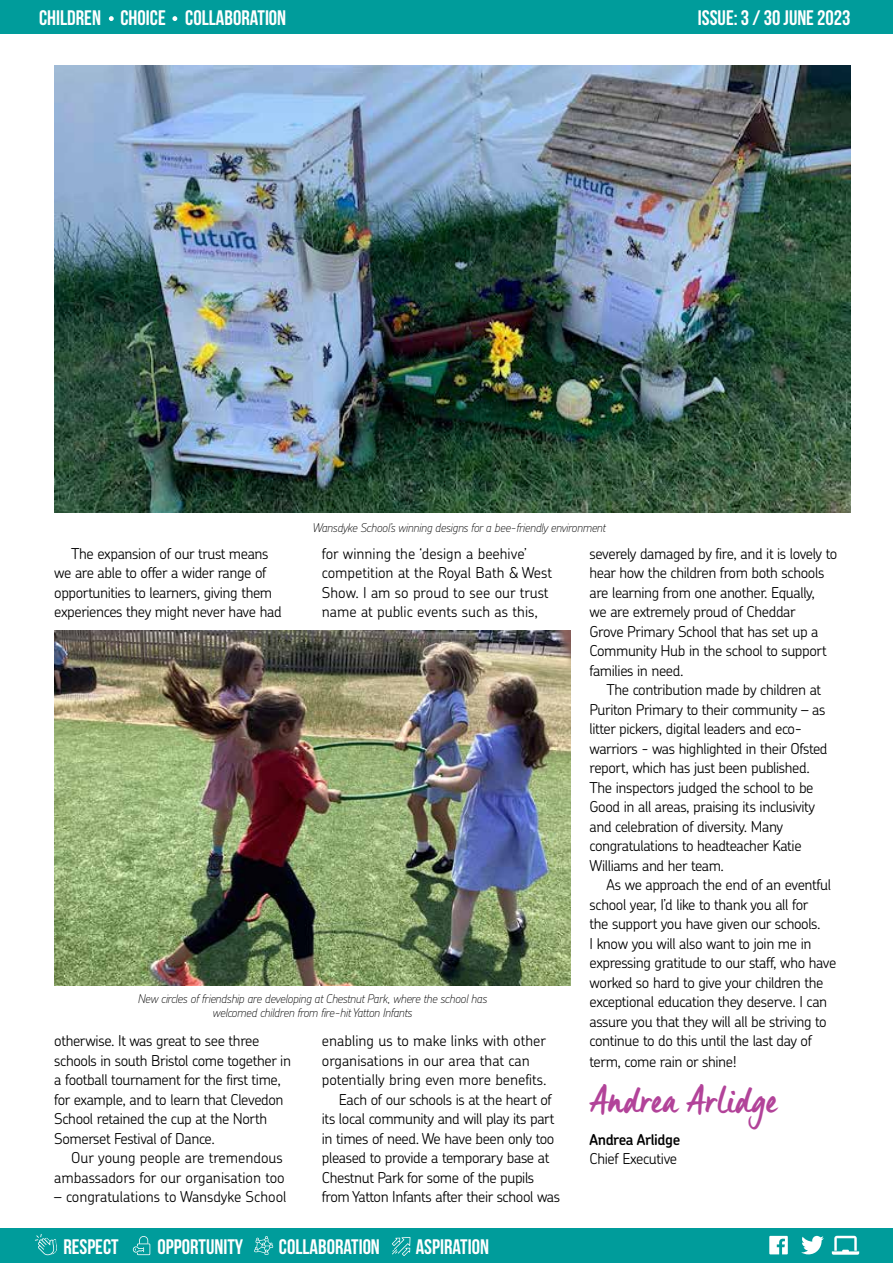
<style>
.page{position:relative;width:893px;height:1263px;background:#fff}
.page>*{position:absolute;margin:0;border:0;box-sizing:border-box;transform-origin:0 0}
.t1{font:37.5px "Manus Smooth";letter-spacing:.01em;color:#b24399}
.t2{font:21px "Bebas Neue";color:#fff}
.t3{font:300 15px/19.5px "Chevin Pro";letter-spacing:-.025em;color:#000}
.t4{font:300 15px/19.5px "Chevin Pro";color:#000;text-align:right}
.t5{font:600 15px "Chevin Pro";letter-spacing:-.025em;color:#000}
.t6{font:italic 100 12px/13.5px "Chevin Pro";letter-spacing:-.025em;color:#000;text-align:center}
</style>
<div class="page">
<div style="left:0;top:1229px;width:893px;height:34px;background:#009c9b"></div>
<svg style="left:769px;top:1236px;width:19px;height:18px"></svg>
<svg style="left:801px;top:1236px;width:23px;height:18px"></svg>
<svg style="left:35px;top:1234px;width:22px;height:21px"></svg>
<svg style="left:254px;top:1236px;width:19px;height:19px"></svg>
<svg style="left:133px;top:1236px;width:17px;height:19px"></svg>
<svg style="left:392px;top:1237px;width:18px;height:19px"></svg>
<svg style="left:832px;top:1236px;width:27px;height:19px"></svg>
<div style="left:0;top:0;width:893px;height:34px;background:#009c9b"></div>
<svg style="left:109px;top:16px;width:5px;height:5px"></svg>
<svg style="left:172px;top:16px;width:5px;height:5px"></svg>
<img style="left:54px;top:65px;width:796px;height:447px">
<img style="left:54px;top:631px;width:517px;height:355px">
<h2 class="t2" style="left:39px;top:6px;width:249px">CHILDREN CHOICE COLLABORATION</h2>
<h2 class="t2" style="left:698px;top:6px;width:154px">ISSUE: 3 / 30 JUNE 2023</h2>
<p class="t6" style="left:312px;top:521px;width:295px">Wansdyke School’s winning designs for a bee-friendly environment</p>
<p class="t3" style="left:54px;top:543px;width:229px;text-indent:17px">The expansion of our trust means we are able to offer a wider range of opportunities to learners, giving them experiences they might never have had</p>
<p class="t4" style="left:322px;top:543px;width:232px;text-align:left">for winning the ‘design a beehive’ competition at the Royal Bath &amp; West Show. I am so proud to see our trust name at public events such as this,</p>
<p class="t6" style="left:138px;top:992px;width:351px">New circles of friendship are developing at Chestnut Park, where the school has welcomed children from fire-hit Yatton Infants</p>
<p class="t3" style="left:54px;top:1031px;width:238px">otherwise. It was great to see three schools in south Bristol come together in a football tournament for the first time, for example, and to learn that Clevedon School retained the cup at the North Somerset Festival of Dance.</p>
<p class="t4" style="left:54px;top:1148px;width:232px">Our young people are tremendous ambassadors for our organisation too</p>
<p class="t4" style="left:54px;top:1187px;width:234px">– congratulations to Wansdyke School</p>
<p class="t4" style="left:322px;top:1031px;width:226px">enabling us to make links with other</p>
<p class="t4" style="left:322px;top:1050px;width:209px">organisations in our area that can</p>
<p class="t4" style="left:322px;top:1070px;width:226px">potentially bring even more benefits.</p>
<p class="t3" style="left:339px;top:1089px;width:215px">Each of our schools is at the heart of</p>
<p class="t3" style="left:322px;top:1109px;width:234px">its local community and will play its part</p>
<p class="t3" style="left:322px;top:1128px;width:234px">in times of need. We have been only too</p>
<p class="t3" style="left:322px;top:1148px;width:229px">pleased to provide a temporary base at</p>
<p class="t3" style="left:322px;top:1167px;width:214px">Chestnut Park for some of the pupils</p>
<p class="t3" style="left:322px;top:1187px;width:240px">from Yatton Infants after their school was</p>
<h2 class="t2" style="left:63px;top:1235px;width:57px">RESPECT</h2>
<h2 class="t2" style="left:158px;top:1235px;width:87px">OPPORTUNITY</h2>
<h2 class="t2" style="left:279px;top:1235px;width:102px">COLLABORATION</h2>
<h2 class="t2" style="left:416px;top:1235px;width:75px">ASPIRATION</h2>
<p class="t3" style="left:590px;top:543px;width:249px">severely damaged by fire, and it is lovely to hear how the children from both schools are learning from one another. Equally,<br>we are extremely proud of Cheddar<br>Grove Primary School that has set up a Community Hub in the school to support families in need.</p>
<p class="t3" style="left:590px;top:680px;width:239px;text-indent:17px">The contribution made by children at Puriton Primary to their community – as litter pickers, digital leaders and eco&shy;warriors - was highlighted in their Ofsted report, which has just been published.<br>The inspectors judged the school to be Good in all areas, praising its inclusivity and celebration of diversity. Many congratulations to headteacher Katie Williams and her team.</p>
<p class="t3" style="left:590px;top:875px;width:248px;text-indent:17px">As we approach the end of an eventful school year, I’d like to thank you all for<br>the support you have given our schools.<br>I know you will also want to join me in expressing gratitude to our staff, who have worked so hard to give your children the exceptional education they deserve. I can assure you that they will all be striving to continue to do this until the last day of</p>
<p class="t3" style="left:590px;top:1052px;width:149px">term, come rain or shine!</p>
<h1 class="t1" style="left:589px;top:1077px;width:189px">Andrea Arlidge</h1>
<p class="t5" style="left:589px;top:1129px;width:92px">Andrea Arlidge</p>
<p class="t3" style="left:589px;top:1148px;width:89px">Chief Executive</p>
</div>
